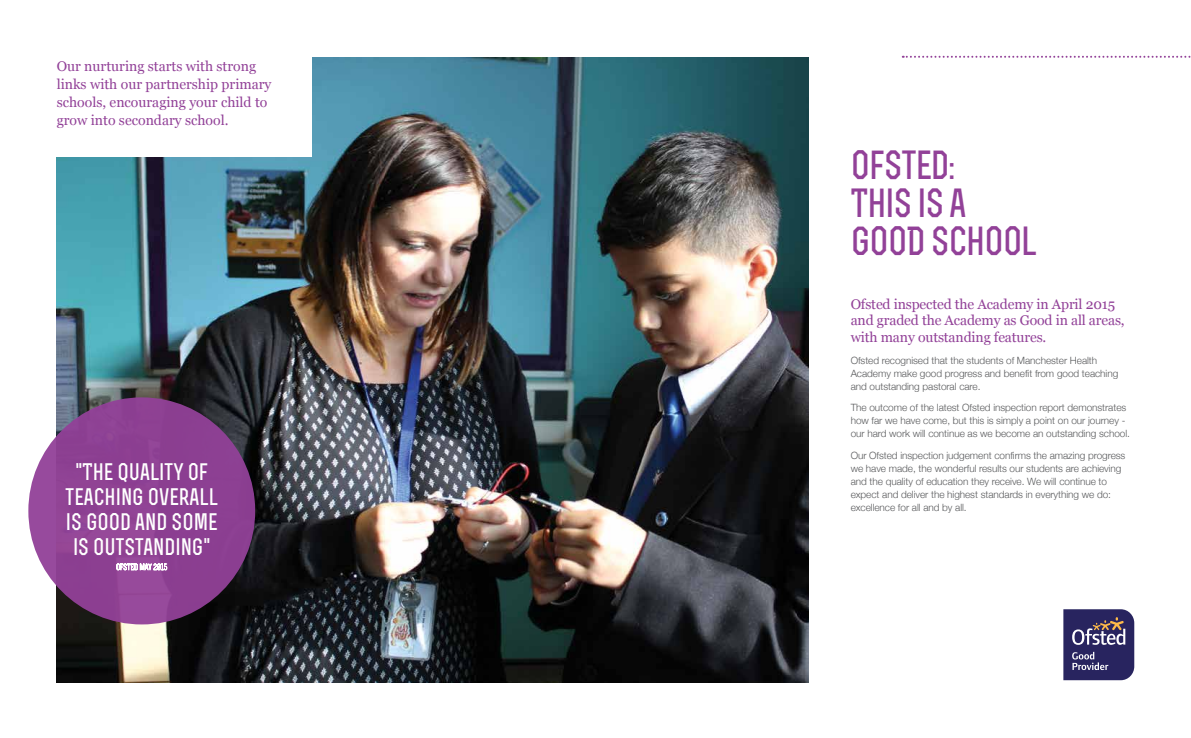
<style>
.page{position:relative;width:1191px;height:738px;background:#fff}
.page>*{position:absolute;margin:0;border:0;box-sizing:border-box;transform-origin:0 0}
.t1{font:700 38px/38px "Rex";letter-spacing:-.02em;color:#924198}
.t2{font:700 22.4px/24.8px "Rex";color:#fff;text-align:center}
.t3{font:14px/18px "Georgia";color:#924198}
.t4{font:300 10px/13px "Helvetica Neue";letter-spacing:-.005em;color:#58595b}
</style>
<div class="page">
<img style="left:57px;top:58px;width:751px;height:623px">
<div style="left:28px;top:397px;width:227px;height:227px;background:#924198;border-radius:50%"></div>
<svg style="left:902px;top:56px;width:289px;height:2px"></svg>
<div style="left:0;top:0;width:312px;height:156px;background:#fff"></div>
<svg style="left:117px;top:563px;width:50px;height:6px"></svg>
<svg style="left:1063px;top:609px;width:71px;height:70px;background:#474271"></svg>
<h3 class="t3" style="left:57px;top:56px;width:216px">Our nurturing starts with strong links with our partnership primary schools, encouraging your child to grow into secondary school.</h3>
<h2 class="t2" style="left:66px;top:459px;width:154px">"THE QUALITY OF<br>TEACHING OVERALL<br>IS GOOD AND SOME<br>IS OUTSTANDING"</h2>
<h1 class="t1" style="left:850px;top:146px;width:188px">OFSTED:<br>THIS IS A<br>GOOD SCHOOL</h1>
<h3 class="t3" style="left:850px;top:294px;width:275px;line-height:16.8px">Ofsted inspected the Academy in April 2015 and graded the Academy as Good in all areas, with many outstanding features.</h3>
<p class="t4" style="left:850px;top:353px;width:269px">Ofsted recognised that the students of Manchester Health<br>Academy make good progress and benefit from good teaching and outstanding pastoral care.</p>
<p class="t4" style="left:850px;top:400px;width:281px">The outcome of the latest Ofsted inspection report demonstrates how far we have come, but this is simply a point on our journey - our hard work will continue as we become an outstanding school.</p>
<p class="t4" style="left:850px;top:448px;width:276px">Our Ofsted inspection judgement confirms the amazing progress we have made, the wonderful results our students are achieving and the quality of education they receive. We will continue to expect and deliver the highest standards in everything we do: excellence for all and by all.</p>
</div>
